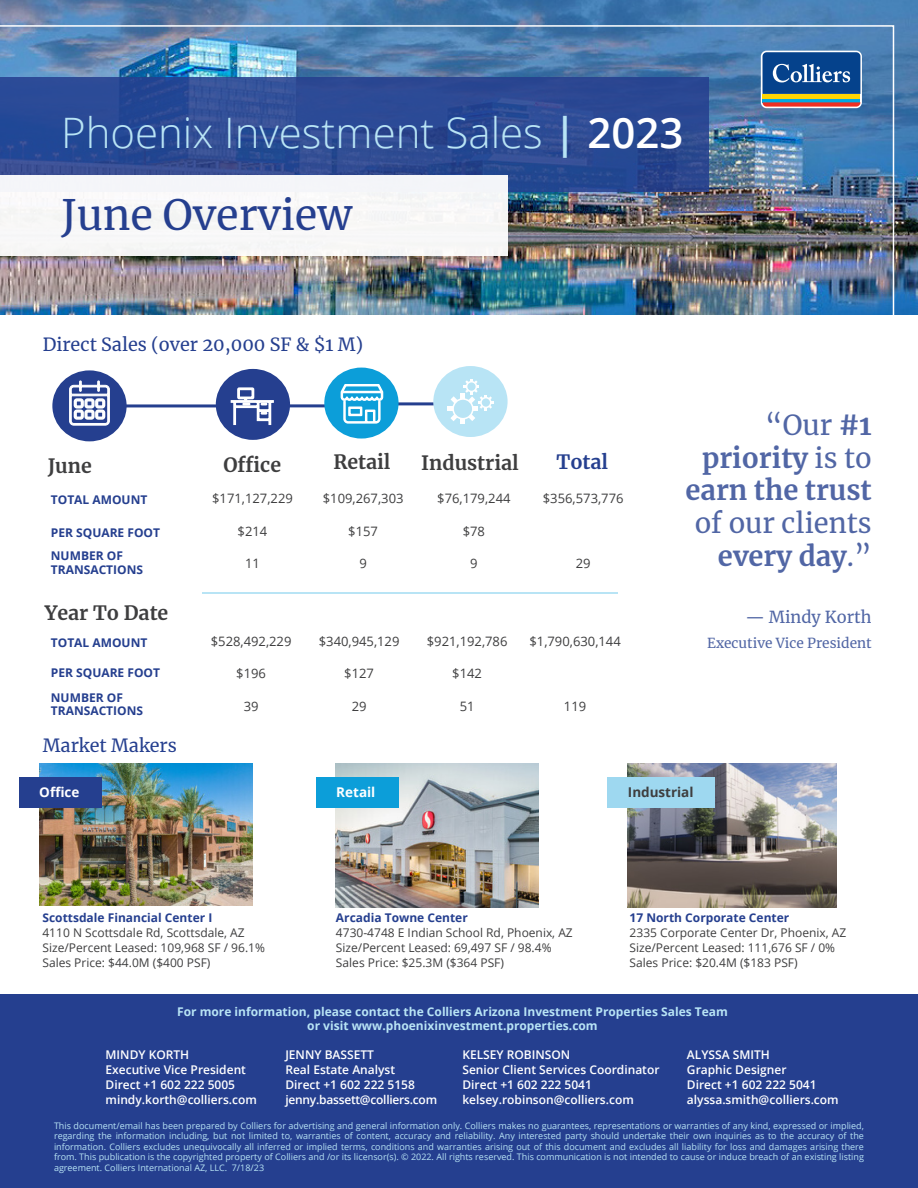
<style>
.page{position:relative;width:918px;height:1188px;background:#fff}
.page>*{position:absolute;margin:0;border:0;box-sizing:border-box;transform-origin:0 0}
.t1{font:300 42px "Open Sans";color:#b8e4f5}
.t2{font:41.4px "Merriweather";color:#253f8f}
.t3{font:700 27.3px/32.8px "Merriweather";color:#5166a5;text-align:right}
.t4{font:700 19.5px "Merriweather";color:#3e3e3f}
.t5{font:700 19.5px "Merriweather";color:#253f8f}
.t6{font:18px "Merriweather";color:#253f8f}
.t7{font:16.35px "Merriweather";color:#5166a5}
.t8{font:13.65px "Merriweather";color:#5166a5}
.Chart_Row_Blk_Sidebar{font:700 13.5px "Open Sans";color:#fff}
.Chart_Row_Blk_Sidebar-2{font:700 13.5px "Open Sans";color:#3e3e3f}
.Chart_Row_Blk_Sidebar-3{font:13.05px "Open Sans";color:#3e3e3f}
.Chart_Row_Blk_Sidebar-4{font:12px/15px "Open Sans";color:#3e3e3f}
.Subhead_Sidebar{font:600 12px/15px "Open Sans";color:#fff}
.t9{font:700 12px "Open Sans";color:#b8e4f5}
.Chart_Row_Blk_Sidebar-5{font:700 12px "Open Sans";color:#253f8f}
.t10{font:9px/10.5px "Open Sans";color:#b8e4f5;text-align:justify}
.s1{font-weight:600}
.s2{font-weight:600;color:#fff}
.s3{font-weight:400}
.s4{font-weight:700;color:#253f8f}
</style>
<div class="page">
<hr style="left:397px;top:402px;width:37px;height:3px;background:#253f8f">
<hr style="left:289px;top:404px;width:37px;height:3px;background:#253f8f">
<div style="left:433px;top:366px;width:75px;height:71px;background:#b8e4f5;border-radius:50%"></div>
<div style="left:324px;top:368px;width:75px;height:71px;background:#0c9ed9;border-radius:50%"></div>
<div style="left:216px;top:369px;width:74px;height:71px;background:#253f8f;border-radius:50%"></div>
<div style="left:52px;top:370px;width:75px;height:71px;background:#253f8f;border-radius:50%"></div>
<img style="left:0;top:0;width:918px;height:315px">
<img style="left:0;top:24px;width:895px;height:291px">
<div style="left:0;top:994px;width:918px;height:194px;background:#253f8f"></div>
<img style="left:39px;top:763px;width:214px;height:143px">
<img style="left:335px;top:763px;width:204px;height:144px">
<img style="left:627px;top:763px;width:209px;height:144px">
<div style="left:19px;top:777px;width:82px;height:31px;background:#253f8f"></div>
<div style="left:607px;top:777px;width:108px;height:30px;background:#9ed8f0"></div>
<div style="left:316px;top:777px;width:82px;height:31px;background:#0c9ed9"></div>
<svg style="left:69px;top:380px;width:41px;height:46px"></svg>
<svg style="left:230px;top:387px;width:44px;height:38px"></svg>
<svg style="left:340px;top:384px;width:44px;height:40px"></svg>
<hr style="left:202px;top:593px;width:415px;height:1px;background:#b8e4f5">
<hr style="left:126px;top:404px;width:94px;height:3px;background:#253f8f">
<hr style="left:447px;top:407px;width:31px;height:4px;background:#fff">
<hr style="left:461px;top:393px;width:4px;height:31px;background:#fff">
<hr style="left:470px;top:379px;width:3px;height:15px;background:#fff">
<hr style="left:478px;top:401px;width:15px;height:3px;background:#fff">
<svg style="left:450px;top:380px;width:42px;height:41px"></svg>
<div style="left:481px;top:398px;width:10px;height:9px;background:#b8e4f5;border-radius:50%"></div>
<div style="left:480px;top:397px;width:12px;height:11px;border:2px solid #fff;border-radius:50%"></div>
<p class="t1" style="left:61px;top:104px;width:624px">Phoenix Investment Sales <span class="s1">|</span> <span class="s2">2023</span></p>
<p class="t2" style="left:61px;top:186px;width:292px">June Overview</p>
<p class="t6" style="left:43px;top:332px;width:322px">Direct Sales (over 20,000 SF &amp; $1 M)</p>
<p class="t4" style="left:48px;top:452px;width:46px">June</p>
<p class="t4" style="left:223px;top:452px;width:59px">Office</p>
<p class="t4" style="left:333px;top:448px;width:59px">Retail</p>
<p class="t4" style="left:421px;top:450px;width:99px">Industrial</p>
<p class="Chart_Row_Blk_Sidebar-5" style="left:51px;top:491px;width:98px">TOTAL AMOUNT</p>
<p class="Chart_Row_Blk_Sidebar-5" style="left:51px;top:524px;width:111px">PER SQUARE FOOT</p>
<p class="Chart_Row_Blk_Sidebar-5" style="left:51px;top:547px;width:74px">NUMBER OF</p>
<p class="Chart_Row_Blk_Sidebar-5" style="left:51px;top:561px;width:94px">TRANSACTIONS</p>
<p class="t5" style="left:556px;top:448px;width:53px">Total</p>
<p class="Chart_Row_Blk_Sidebar-3" style="left:212px;top:490px;width:82px">$171,127,229</p>
<p class="Chart_Row_Blk_Sidebar-3" style="left:323px;top:490px;width:82px">$109,267,303</p>
<p class="Chart_Row_Blk_Sidebar-3" style="left:437px;top:490px;width:75px">$76,179,244</p>
<p class="Chart_Row_Blk_Sidebar-3" style="left:543px;top:490px;width:82px">$356,573,776</p>
<p class="Chart_Row_Blk_Sidebar-3" style="left:238px;top:522px;width:31px">$214</p>
<p class="Chart_Row_Blk_Sidebar-3" style="left:348px;top:522px;width:31px">$157</p>
<p class="Chart_Row_Blk_Sidebar-3" style="left:463px;top:522px;width:24px">$78</p>
<p class="Chart_Row_Blk_Sidebar-3" style="left:245px;top:555px;width:16px">11</p>
<p class="Chart_Row_Blk_Sidebar-3" style="left:359px;top:555px;width:9px">9</p>
<p class="Chart_Row_Blk_Sidebar-3" style="left:470px;top:555px;width:9px">9</p>
<p class="Chart_Row_Blk_Sidebar-3" style="left:576px;top:555px;width:16px">29</p>
<p class="t4" style="left:45px;top:599px;width:125px">Year To Date</p>
<p class="Chart_Row_Blk_Sidebar-5" style="left:51px;top:634px;width:98px">TOTAL AMOUNT</p>
<p class="Chart_Row_Blk_Sidebar-5" style="left:51px;top:664px;width:111px">PER SQUARE FOOT</p>
<p class="Chart_Row_Blk_Sidebar-5" style="left:51px;top:689px;width:74px">NUMBER OF</p>
<p class="Chart_Row_Blk_Sidebar-5" style="left:51px;top:703px;width:94px">TRANSACTIONS</p>
<p class="t6" style="left:43px;top:733px;width:136px">Market Makers</p>
<p class="Chart_Row_Blk_Sidebar-3" style="left:211px;top:632px;width:82px">$528,492,229</p>
<p class="Chart_Row_Blk_Sidebar-3" style="left:319px;top:632px;width:82px">$340,945,129</p>
<p class="Chart_Row_Blk_Sidebar-3" style="left:427px;top:632px;width:82px">$921,192,786</p>
<p class="Chart_Row_Blk_Sidebar-3" style="left:529px;top:632px;width:93px">$1,790,630,144</p>
<p class="Chart_Row_Blk_Sidebar-3" style="left:236px;top:665px;width:31px">$196</p>
<p class="Chart_Row_Blk_Sidebar-3" style="left:344px;top:665px;width:31px">$127</p>
<p class="Chart_Row_Blk_Sidebar-3" style="left:452px;top:665px;width:31px">$142</p>
<p class="Chart_Row_Blk_Sidebar-3" style="left:244px;top:697px;width:16px">39</p>
<p class="Chart_Row_Blk_Sidebar-3" style="left:352px;top:697px;width:16px">29</p>
<p class="Chart_Row_Blk_Sidebar-3" style="left:460px;top:697px;width:16px">51</p>
<p class="Chart_Row_Blk_Sidebar-3" style="left:564px;top:697px;width:24px">119</p>
<p class="t3" style="left:686px;top:408px;width:188px"><span class="s3">“Our</span> #1 priority <span class="s3">is to </span>earn the trust <span class="s3">of our clients </span>every day<span class="s3">.”</span></p>
<p class="t7" style="left:746px;top:606px;width:128px">— Mindy Korth</p>
<p class="t8" style="left:707px;top:634px;width:166px">Executive Vice President</p>
<p class="Chart_Row_Blk_Sidebar" style="left:39px;top:783px;width:42px">Office</p>
<p class="Chart_Row_Blk_Sidebar" style="left:336px;top:783px;width:41px">Retail</p>
<p class="Chart_Row_Blk_Sidebar-2" style="left:628px;top:782px;width:67px">Industrial</p>
<p class="Chart_Row_Blk_Sidebar-4" style="left:42px;top:910px;width:204px"><span class="s4">Scottsdale Financial Center I<br></span>4110 N Scottsdale Rd, Scottsdale, AZ</p>
<p class="Chart_Row_Blk_Sidebar-4" style="left:42px;top:940px;width:224px">Size/Percent Leased: 109,968 SF / 96.1%</p>
<p class="Chart_Row_Blk_Sidebar-4" style="left:42px;top:955px;width:170px">Sales Price: $44.0M ($400 PSF)</p>
<p class="Chart_Row_Blk_Sidebar-4" style="left:336px;top:910px;width:238px"><span class="s4">Arcadia Towne Center<br></span>4730-4748 E Indian School Rd, Phoenix, AZ</p>
<p class="Chart_Row_Blk_Sidebar-4" style="left:336px;top:940px;width:217px">Size/Percent Leased: 69,497 SF / 98.4%</p>
<p class="Chart_Row_Blk_Sidebar-4" style="left:336px;top:955px;width:170px">Sales Price: $25.3M ($364 PSF)</p>
<p class="Chart_Row_Blk_Sidebar-5" style="left:630px;top:909px;width:161px">17 North Corporate Center</p>
<p class="Chart_Row_Blk_Sidebar-4" style="left:630px;top:925px;width:218px">2335 Corporate Center Dr, Phoenix, AZ</p>
<p class="Chart_Row_Blk_Sidebar-4" style="left:630px;top:940px;width:207px">Size/Percent Leased: 111,676 SF / 0%</p>
<p class="Chart_Row_Blk_Sidebar-4" style="left:630px;top:955px;width:170px">Sales Price: $20.4M ($183 PSF)</p>
<p class="t9" style="left:177px;top:1003px;width:552px">For more information, please contact the Colliers Arizona Investment Properties Sales Team</p>
<p class="t9" style="left:307px;top:1018px;width:292px">or visit www.phoenixinvestment.properties.com</p>
<p class="Subhead_Sidebar" style="left:687px;top:1047px;width:153px">ALYSSA SMITH<br>Graphic Designer<br>Direct +1 602 222 5041 alyssa.smith@colliers.com</p>
<p class="Subhead_Sidebar" style="left:106px;top:1047px;width:153px">MINDY KORTH<br>Executive Vice President<br>Direct +1 602 222 5005 mindy.korth@colliers.com</p>
<p class="t10" style="left:54px;top:1120px;width:812px">This document/email has been prepared by Colliers for advertising and general information only. Colliers makes no guarantees, representations or warranties of any kind, expressed or implied, regarding the information including, but not limited to, warranties of content, accuracy and reliability. Any interested party should undertake their own inquiries as to the accuracy of the information. Colliers excludes unequivocally all inferred or implied terms, conditions and warranties arising out of this document and excludes all liability for loss and damages arising there from. This publication is the copyrighted property of Colliers and /or its licensor(s). © 2022. All rights reserved. This communication is not intended to cause or induce breach of an existing listing agreement. Colliers International AZ, LLC. 7/18/23</p>
<p class="Subhead_Sidebar" style="left:285px;top:1047px;width:153px">JENNY BASSETT<br>Real Estate Analyst<br>Direct +1 602 222 5158 jenny.bassett@colliers.com</p>
<p class="Subhead_Sidebar" style="left:462px;top:1047px;width:199px">KELSEY ROBINSON<br>Senior Client Services Coordinator<br>Direct +1 602 222 5041 kelsey.robinson@colliers.com</p>
</div>
